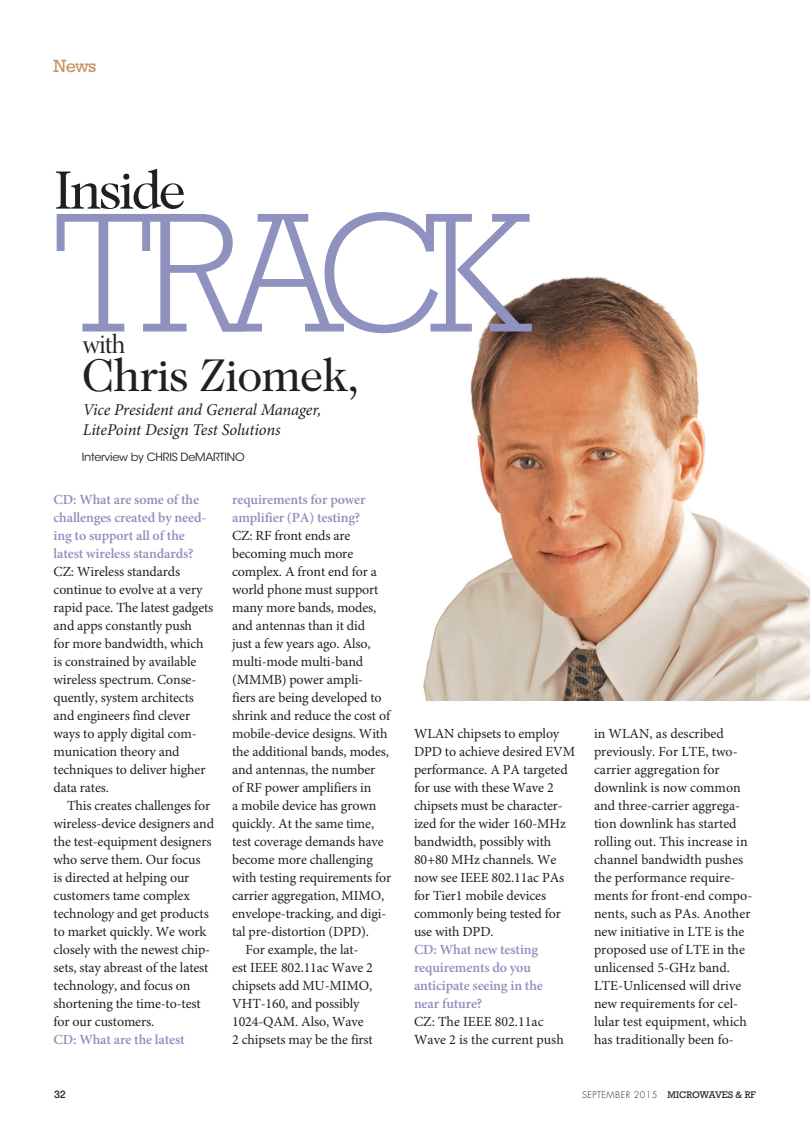
<style>
.page{position:relative;width:810px;height:1134px;background:#fff}
.page>*{position:absolute;margin:0;border:0;box-sizing:border-box;transform-origin:0 0}
.LEAD_HEADLINE{font:300 173.1px "Rockwell Std";letter-spacing:-.09em;color:#8f91be}
.Authors_name{font:54.6px "Caslon 224 Std";letter-spacing:-.06em;color:#231f20}
.Authors_name-2{font:46.5px "Caslon 224 Std";letter-spacing:-.03em;color:#231f20}
.LEAD_HEADLINE-2{font:27.3px "Minion Pro Disp";color:#231f20}
.Department_Header{font:18px "Rockwell Std";color:#c69563}
.t1{font:italic 16.5px "Minion Pro";letter-spacing:-.01em;color:#231f20}
.text_no_indent{font:13.95px/18px "Minion Pro";letter-spacing:-.01em;color:#231f20}
.indent_text{font:13.95px/18px "Minion Pro";letter-spacing:-.01em;color:#231f20}
.blue_question{font:600 13.95px/18px "Minion Pro";letter-spacing:-.01em;color:#8f91be}
.byline_name{font:11.25px "ITC Avant Garde Std";letter-spacing:-.02em;color:#231f20}
.t2{font:500 10.5px "Helvetica Neue LT Std";color:#231f20}
.t3{font:300 9px "Futura Std";letter-spacing:.05em;color:#231f20}
.s1{font-family:"Rockwell Std";font-weight:400;font-size:9.75px}
</style>
<div class="page">
<img style="left:423px;top:276px;width:386px;height:424px">
<p class="Department_Header" style="left:54px;top:55px;width:44px">News</p>
<p class="Authors_name" style="left:54px;top:158px;width:134px">Inside</p>
<p class="LEAD_HEADLINE" style="left:54px;top:175px;width:477px">TRACK</p>
<p class="LEAD_HEADLINE-2" style="left:82px;top:328px;width:44px">with</p>
<p class="Authors_name-2" style="left:82px;top:348px;width:279px">Chris Ziomek,</p>
<p class="t1" style="left:83px;top:400px;width:240px">Vice President and General Manager,</p>
<p class="t1" style="left:83px;top:420px;width:199px">LitePoint Design Test Solutions</p>
<p class="byline_name" style="left:82px;top:450px;width:164px">Interview by CHRIS DeMARTINO</p>
<p class="blue_question" style="left:54px;top:491px;width:154px">CD: What are some of the challenges created by need&shy;ing to support all of the latest wireless standards?</p>
<p class="text_no_indent" style="left:54px;top:563px;width:161px">CZ: Wireless standards continue to evolve at a very rapid pace. The latest gadgets and apps constantly push<br>for more bandwidth, which is constrained by available wireless spectrum. Conse&shy;quently, system architects and engineers find clever ways to apply digital com&shy;munication theory and techniques to deliver higher data rates.</p>
<p class="text_no_indent" style="left:54px;top:797px;width:162px;text-indent:14px">This creates challenges for wireless-device designers and the test-equipment designers who serve them. Our focus<br>is directed at helping our customers tame complex technology and get products to market quickly. We work closely with the newest chip&shy;sets, stay abreast of the latest technology, and focus on shortening the time-to-test for our customers.</p>
<p class="blue_question" style="left:54px;top:1031px;width:133px">CD: What are the latest</p>
<p class="blue_question" style="left:232px;top:491px;width:135px">requirements for power amplifier (PA) testing?</p>
<p class="text_no_indent" style="left:232px;top:527px;width:161px">CZ: RF front ends are becoming much more complex. A front end for a world phone must support many more bands, modes, and antennas than it did<br>just a few years ago. Also, multi-mode multi-band (MMMB) power ampli-<br>fiers are being developed to shrink and reduce the cost of mobile-device designs. With the additional bands, modes, and antennas, the number<br>of RF power amplifiers in<br>a mobile device has grown quickly. At the same time, test coverage demands have become more challenging with testing requirements for carrier aggregation, MIMO, envelope-tracking, and digi&shy;tal pre-distortion (DPD).</p>
<p class="indent_text" style="left:232px;top:941px;width:142px;text-indent:14px">For example, the lat&shy;est IEEE 802.11ac Wave 2 chipsets add MU-MIMO,<br>VHT-160, and possibly<br>1024-QAM. Also, Wave<br>2 chipsets may be the first</p>
<p class="indent_text" style="left:414px;top:725px;width:163px">WLAN chipsets to employ<br>DPD to achieve desired EVM performance. A PA targeted for use with these Wave 2 chipsets must be character&shy;ized for the wider 160-MHz bandwidth, possibly with<br>80+80 MHz channels. We now see IEEE 802.11ac PAs for Tier1 mobile devices commonly being tested for use with DPD.</p>
<p class="blue_question" style="left:414px;top:941px;width:130px">CD: What new testing requirements do you anticipate seeing in the near future?</p>
<p class="text_no_indent" style="left:414px;top:1013px;width:151px">CZ: The IEEE 802.11ac<br>Wave 2 is the current push</p>
<p class="text_no_indent" style="left:594px;top:725px;width:160px">in WLAN, as described previously. For LTE, two&shy;carrier aggregation for downlink is now common and three-carrier aggrega&shy;tion downlink has started rolling out. This increase in channel bandwidth pushes the performance require&shy;ments for front-end compo&shy;nents, such as PAs. Another new initiative in LTE is the proposed use of LTE in the unlicensed 5-GHz band.<br>LTE-Unlicensed will drive new requirements for cel&shy;lular test equipment, which has traditionally been fo-</p>
<p class="t2" style="left:54px;top:1088px;width:13px">32</p>
<p class="t3" style="left:582px;top:1089px;width:175px">SEPTEMBER 2015 <span class="s1">MICROWAVES &amp; RF</span></p>
</div>
